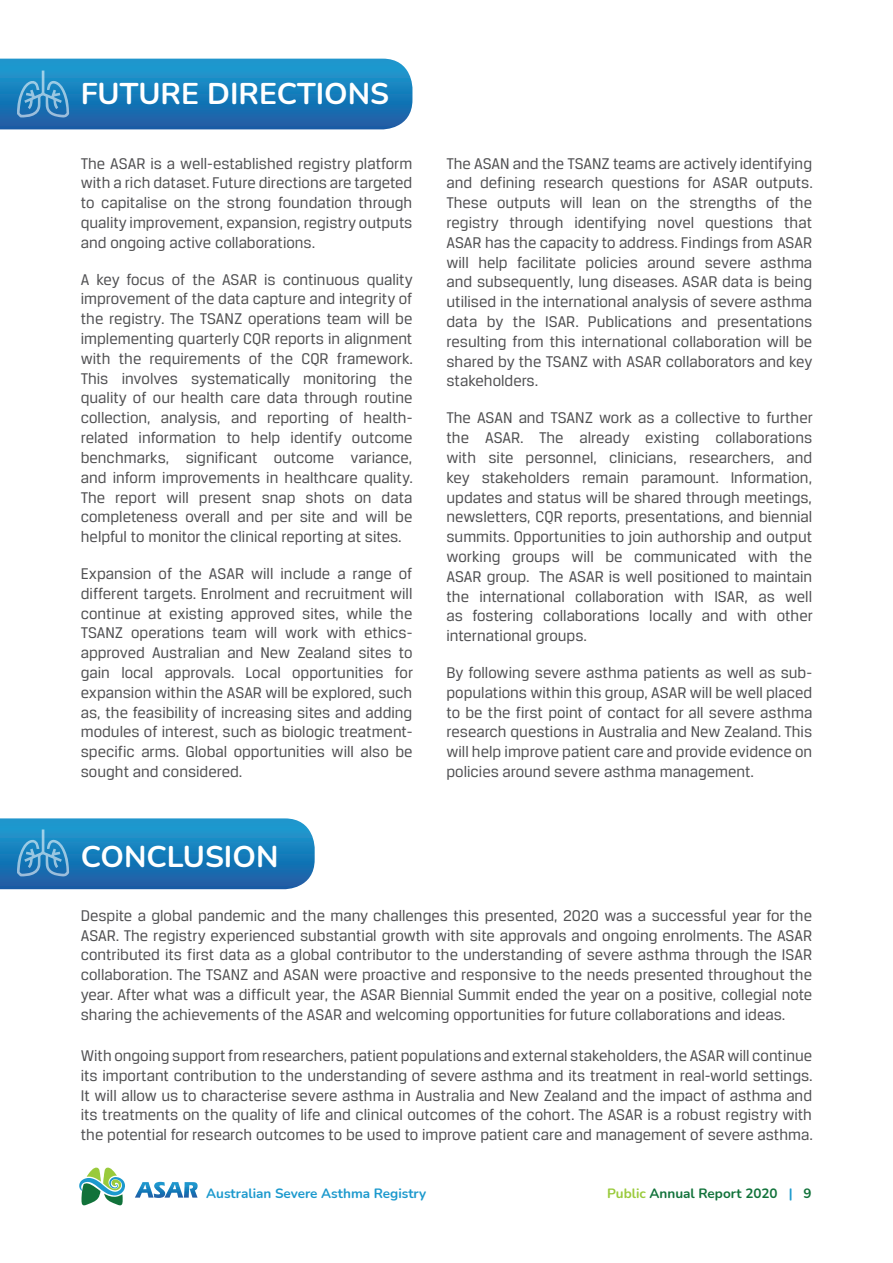
<style>
.page{position:relative;width:893px;height:1263px;background:#fff}
.page>*{position:absolute;margin:0;border:0;box-sizing:border-box;transform-origin:0 0}
.t1{font:700 30px "Nunito";color:#fff}
.t2{font:16.5px/19.8px "Breuer Text";color:#505052;text-align:justify}
.t3{font:700 13.5px "Nunito";color:#1c99cd}
.t4{font:700 13.5px "Nunito";color:#11723a}
.s1{color:#99ca3b}
.s2{color:#1c99cd}
</style>
<div class="page">
<svg style="left:79px;top:1167px;width:46px;height:39px"></svg>
<svg style="left:135px;top:1182px;width:63px;height:16px"></svg>
<svg style="left:0;top:59px;width:412px;height:70px;background:#1f7fbc"></svg>
<svg style="left:0;top:818px;width:315px;height:71px;background:#2180bd"></svg>
<h1 class="t1" style="left:81px;top:72px;width:310px">FUTURE DIRECTIONS</h1>
<p class="t2" style="left:81px;top:153px;width:333px">The ASAR is a well-established registry platform with a rich dataset. Future directions are targeted to capitalise on the strong foundation through quality improvement, expansion, registry outputs and ongoing active collaborations.</p>
<p class="t2" style="left:81px;top:269px;width:334px">A key focus of the ASAR is continuous quality improvement of the data capture and integrity of the registry. The TSANZ operations team will be implementing quarterly CQR reports in alignment with the requirements of the CQR framework.<br>This involves systematically monitoring the quality of our health care data through routine collection, analysis, and reporting of health&shy;related information to help identify outcome benchmarks, significant outcome variance, and inform improvements in healthcare quality.<br>The report will present snap shots on data completeness overall and per site and will be helpful to monitor the clinical reporting at sites.</p>
<p class="t2" style="left:81px;top:563px;width:334px">Expansion of the ASAR will include a range of different targets. Enrolment and recruitment will continue at existing approved sites, while the TSANZ operations team will work with ethics&shy;approved Australian and New Zealand sites to gain local approvals. Local opportunities for expansion within the ASAR will be explored, such as, the feasibility of increasing sites and adding modules of interest, such as biologic treatment&shy;specific arms. Global opportunities will also be sought and considered.</p>
<h1 class="t1" style="left:81px;top:835px;width:85px">CONCLU</h1>
<h1 class="t1" style="left:205px;top:835px;width:75px">SION</h1>
<p class="t2" style="left:446px;top:153px;width:368px">The ASAN and the TSANZ teams are actively identifying and defining research questions for ASAR outputs.<br>These outputs will lean on the strengths of the registry through identifying novel questions that ASAR has the capacity to address. Findings from ASAR will help facilitate policies around severe asthma and subsequently, lung diseases. ASAR data is being utilised in the international analysis of severe asthma data by the ISAR. Publications and presentations resulting from this international collaboration will be shared by the TSANZ with ASAR collaborators and key stakeholders.</p>
<p class="t2" style="left:446px;top:408px;width:368px">The ASAN and TSANZ work as a collective to further the ASAR. The already existing collaborations with site personnel, clinicians, researchers, and key stakeholders remain paramount. Information, updates and status will be shared through meetings, newsletters, CQR reports, presentations, and biennial summits. Opportunities to join authorship and output working groups will be communicated with the ASAR group. The ASAR is well positioned to maintain the international collaboration with ISAR, as well as fostering collaborations locally and with other international groups.</p>
<p class="t2" style="left:446px;top:662px;width:367px">By following severe asthma patients as well as sub&shy;populations within this group, ASAR will be well placed to be the first point of contact for all severe asthma research questions in Australia and New Zealand. This will help improve patient care and provide evidence on policies around severe asthma management.</p>
<p class="t2" style="left:81px;top:905px;width:733px">Despite a global pandemic and the many challenges this presented, 2020 was a successful year for the ASAR. The registry experienced substantial growth with site approvals and ongoing enrolments. The ASAR contributed its first data as a global contributor to the understanding of severe asthma through the ISAR collaboration. The TSANZ and ASAN were proactive and responsive to the needs presented throughout the year. After what was a difficult year, the ASAR Biennial Summit ended the year on a positive, collegial note sharing the achievements of the ASAR and welcoming opportunities for future collaborations and ideas.</p>
<p class="t2" style="left:81px;top:1045px;width:733px">With ongoing support from researchers, patient populations and external stakeholders, the ASAR will continue its important contribution to the understanding of severe asthma and its treatment in real-world settings.<br>It will allow us to characterise severe asthma in Australia and New Zealand and the impact of asthma and its treatments on the quality of life and clinical outcomes of the cohort. The ASAR is a robust registry with the potential for research outcomes to be used to improve patient care and management of severe asthma.</p>
<p class="t3" style="left:206px;top:1183px;width:222px">Australian Severe Asthma Registry</p>
<p class="t4" style="left:607px;top:1183px;width:206px"><span class="s1">Public</span> Annual Report 2020 <span class="s2">|</span> 9</p>
</div>
